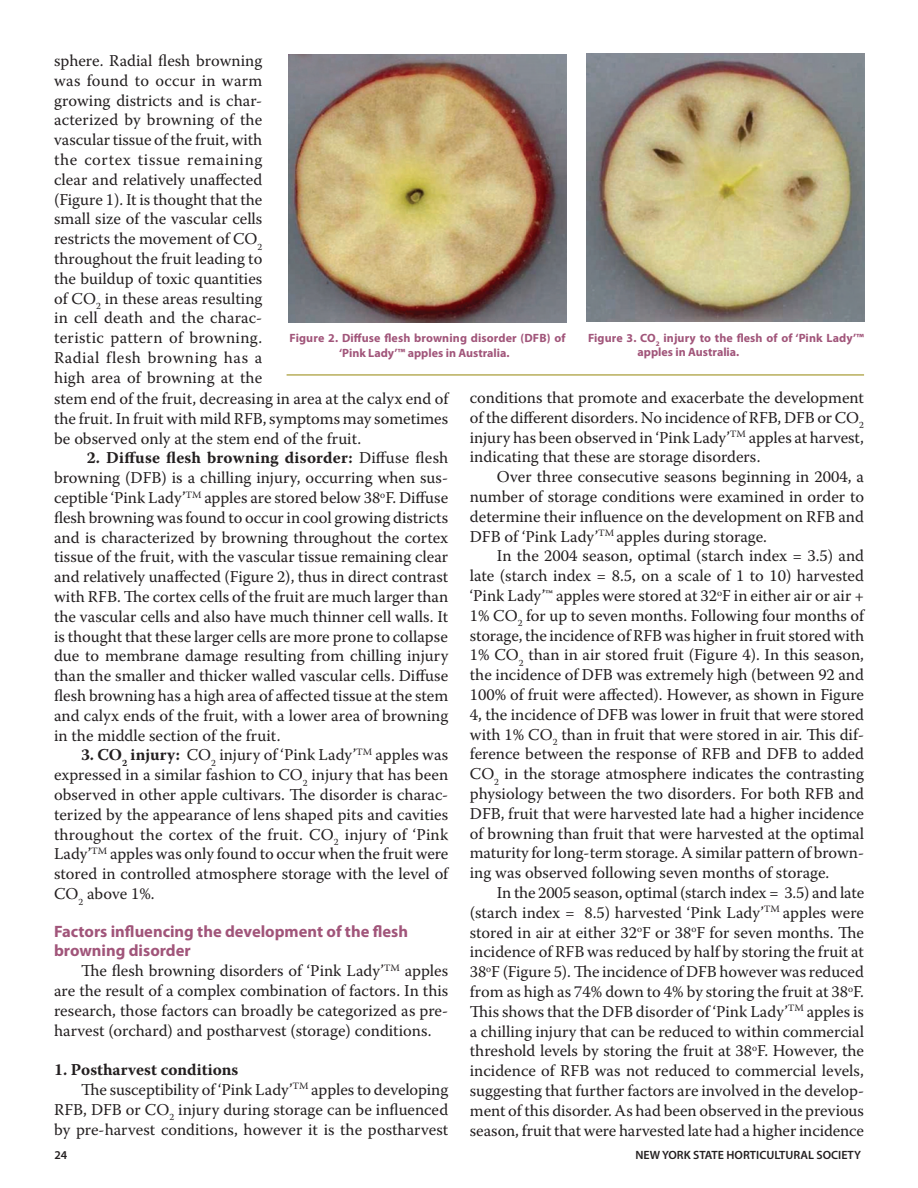
<style>
.page{position:relative;width:918px;height:1188px;background:#fff}
.page>*{position:absolute;margin:0;border:0;box-sizing:border-box;transform-origin:0 0}
.t1{font:16.5px/19.8px "Warnock Pro";color:#231f20;text-align:justify}
.t2{font:700 16.5px/19.5px "Myriad Pro";color:#a1557a}
.t3{font:700 16.5px "Warnock Pro";color:#231f20}
.t4{font:700 12px/15px "Myriad Pro";letter-spacing:.005em;color:#a1557a;text-align:center}
.t5{font:600 12px "Myriad Pro";color:#231f20}
.s1{font-weight:700}
</style>
<div class="page">
<img style="left:587px;top:54px;width:277px;height:267px">
<img style="left:288px;top:54px;width:279px;height:269px">
<hr style="left:287px;top:374px;width:577px;height:2px;background:#b8ae5b">
<p class="t1" style="left:54px;top:52px;width:210px">sphere. Radial flesh browning was found to occur in warm growing districts and is char&shy;acterized by browning of the vascular tissue of the fruit, with the cortex tissue remaining clear and relatively unaffected (Figure 1). It is thought that the small size of the vascular cells restricts the movement of CO<sub>2 </sub>throughout the fruit leading to the buildup of toxic quantities of CO<sub>2</sub> in these areas resulting in cell death and the charac&shy;teristic pattern of browning.<br>Radial flesh browning has a high area of browning at the</p>
<p class="t4" style="left:290px;top:331px;width:277px">Figure 2. Diffuse flesh browning disorder (DFB) of ‘Pink Lady’™ apples in Australia.</p>
<p class="t4" style="left:638px;top:332px;width:228px;line-height:14.4px;text-align:left;text-indent:-50px">Figure 3. CO<sub>2</sub> injury to the flesh of of ‘Pink Lady’™ apples in Australia.</p>
<p class="t1" style="left:54px;top:390px;width:396px">stem end of the fruit, decreasing in area at the calyx end of the fruit. In fruit with mild RFB, symptoms may sometimes be observed only at the stem end of the fruit.</p>
<p class="t1" style="left:54px;top:450px;width:396px;text-indent:33px"><span class="s1">2. Diffuse flesh browning disorder:</span> Diffuse flesh browning (DFB) is a chilling injury, occurring when sus&shy;ceptible ‘Pink Lady’<sup>TM</sup> apples are stored below 38<sup>o</sup>F. Diffuse flesh browning was found to occur in cool growing districts and is characterized by browning throughout the cortex tissue of the fruit, with the vascular tissue remaining clear and relatively unaffected (Figure 2), thus in direct contrast with RFB. The cortex cells of the fruit are much larger than the vascular cells and also have much thinner cell walls. It is thought that these larger cells are more prone to collapse due to membrane damage resulting from chilling injury than the smaller and thicker walled vascular cells. Diffuse flesh browning has a high area of affected tissue at the stem and calyx ends of the fruit, with a lower area of browning in the middle section of the fruit.</p>
<p class="t1" style="left:54px;top:747px;width:396px;text-indent:27px"><span class="s1">3. CO</span><sub>2</sub> <span class="s1">injury:</span> CO<sub>2</sub> injury of ‘Pink Lady’<sup>TM</sup> apples was expressed in a similar fashion to CO<sub>2</sub> injury that has been observed in other apple cultivars. The disorder is charac&shy;terized by the appearance of lens shaped pits and cavities throughout the cortex of the fruit. CO<sub>2</sub> injury of ‘Pink Lady’<sup>TM</sup> apples was only found to occur when the fruit were stored in controlled atmosphere storage with the level of CO<sub>2</sub> above 1%.</p>
<p class="t2" style="left:54px;top:923px;width:355px">Factors influencing the development of the flesh browning disorder</p>
<p class="t1" style="left:54px;top:962px;width:396px;text-indent:27px">The flesh browning disorders of ‘Pink Lady’<sup>TM</sup> apples are the result of a complex combination of factors. In this research, those factors can broadly be categorized as pre&shy;harvest (orchard) and postharvest (storage) conditions.</p>
<p class="t3" style="left:54px;top:1063px;width:186px">1. Postharvest conditions</p>
<p class="t1" style="left:81px;top:1081px;width:369px">The susceptibility of ‘Pink Lady’<sup>TM</sup> apples to developing</p>
<p class="t1" style="left:54px;top:1101px;width:396px">RFB, DFB or CO<sub>2</sub> injury during storage can be influenced</p>
<p class="t1" style="left:54px;top:1121px;width:396px">by pre-harvest conditions, however it is the postharvest</p>
<p class="t1" style="left:470px;top:389px;width:396px">conditions that promote and exacerbate the development of the different disorders. No incidence of RFB, DFB or CO<sub>2 </sub>injury has been observed in ‘Pink Lady’<sup>TM</sup> apples at harvest, indicating that these are storage disorders.</p>
<p class="t1" style="left:470px;top:468px;width:396px;text-indent:27px">Over three consecutive seasons beginning in 2004, a number of storage conditions were examined in order to determine their influence on the development on RFB and DFB of ‘Pink Lady’<sup>TM</sup> apples during storage.</p>
<p class="t1" style="left:470px;top:548px;width:396px;text-indent:27px">In the 2004 season, optimal (starch index = 3.5) and late (starch index = 8.5, on a scale of 1 to 10) harvested ‘Pink Lady’™ apples were stored at 32<sup>o</sup>F in either air or air + 1% CO<sub>2</sub> for up to seven months. Following four months of storage, the incidence of RFB was higher in fruit stored with 1% CO<sub>2</sub> than in air stored fruit (Figure 4). In this season, the incidence of DFB was extremely high (between 92 and 100% of fruit were affected). However, as shown in Figure 4, the incidence of DFB was lower in fruit that were stored with 1% CO<sub>2</sub> than in fruit that were stored in air. This dif&shy;ference between the response of RFB and DFB to added CO<sub>2</sub> in the storage atmosphere indicates the contrasting physiology between the two disorders. For both RFB and DFB, fruit that were harvested late had a higher incidence of browning than fruit that were harvested at the optimal maturity for long-term storage. A similar pattern of brown&shy;ing was observed following seven months of storage.</p>
<p class="t1" style="left:470px;top:884px;width:396px;text-indent:27px">In the 2005 season, optimal (starch index = 3.5) and late (starch index = 8.5) harvested ‘Pink Lady’<sup>TM</sup> apples were stored in air at either 32<sup>o</sup>F or 38<sup>o</sup>F for seven months. The incidence of RFB was reduced by half by storing the fruit at 38<sup>o</sup>F (Figure 5). The incidence of DFB however was reduced from as high as 74% down to 4% by storing the fruit at 38<sup>o</sup>F.<br>This shows that the DFB disorder of ‘Pink Lady’<sup>TM</sup> apples is a chilling injury that can be reduced to within commercial threshold levels by storing the fruit at 38<sup>o</sup>F. However, the incidence of RFB was not reduced to commercial levels, suggesting that further factors are involved in the develop&shy;ment of this disorder. As had been observed in the previous season, fruit that were harvested late had a higher incidence</p>
<p class="t5" style="left:54px;top:1150px;width:14px">24</p>
<p class="t5" style="left:635px;top:1150px;width:227px">NEW YORK STATE HORTICULTURAL SOCIETY</p>
</div>
